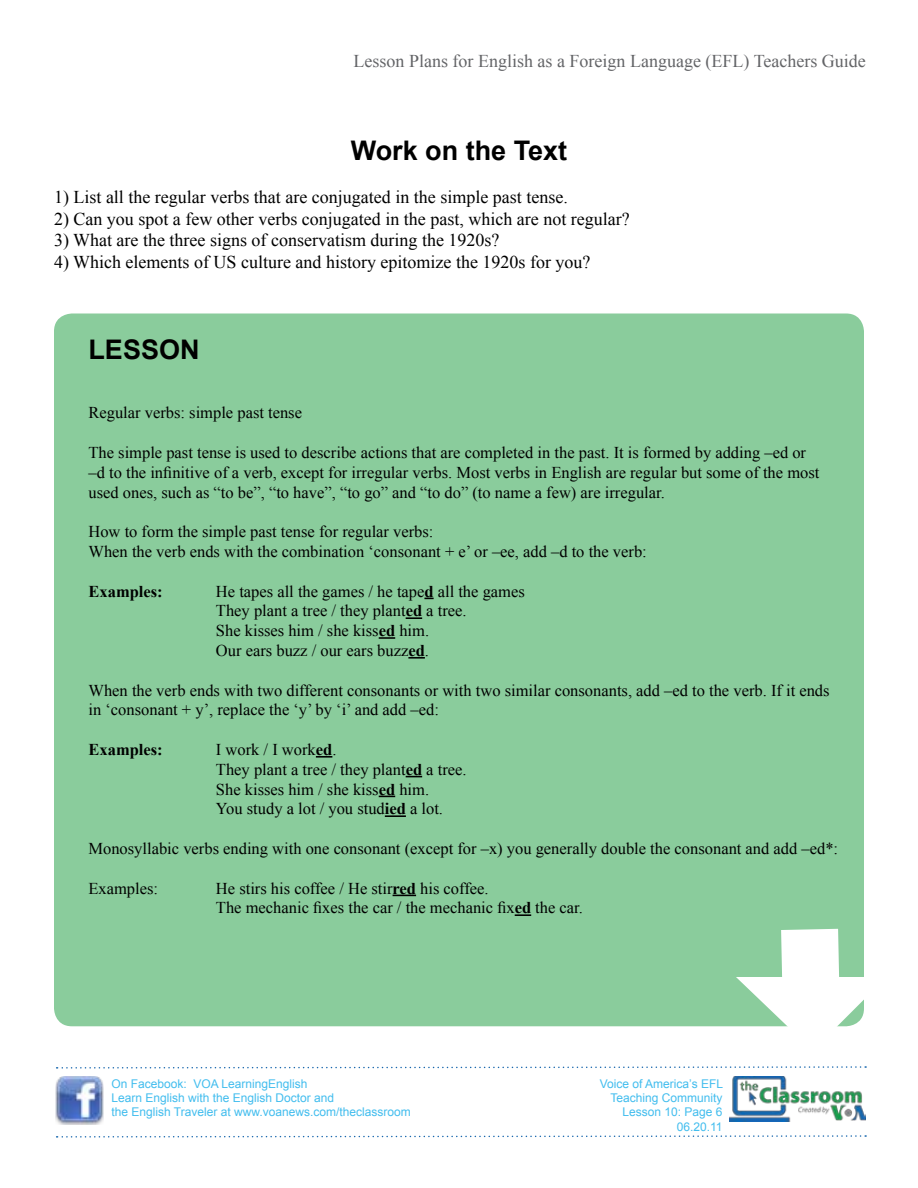
<style>
.page{position:relative;width:918px;height:1188px;background:#fff}
.page>*{position:absolute;margin:0;border:0;box-sizing:border-box;transform-origin:0 0}
.t1{font:700 27px "Arial";color:#000}
.t2{font:18px "Times New Roman";color:#000}
.t3{font:18px "Times New Roman";color:#636467}
.t4{font:16.5px/19.8px "Times New Roman";color:#000}
.t5{font:700 16.5px "Times New Roman";color:#000}
.t6{font:12px/14.4px "Arial";color:#42bdee;text-align:right}
.s1{font-weight:700}
</style>
<div class="page">
<img style="left:729px;top:1076px;width:137px;height:46px">
<img style="left:56px;top:1076px;width:48px;height:48px">
<svg style="left:57px;top:1135px;width:809px;height:3px"></svg>
<div style="left:54px;top:314px;width:810px;height:712px;background:#8acc9c;border-radius:18px"></div>
<svg style="left:406px;top:617px;width:16px;height:2px"></svg>
<svg style="left:379px;top:637px;width:16px;height:2px"></svg>
<svg style="left:408px;top:657px;width:17px;height:2px"></svg>
<svg style="left:316px;top:756px;width:16px;height:2px"></svg>
<svg style="left:406px;top:776px;width:16px;height:1px"></svg>
<svg style="left:379px;top:796px;width:16px;height:1px"></svg>
<hr style="left:385px;top:815px;width:21px;height:2px;background:#000">
<svg style="left:57px;top:894px;width:810px;height:175px"></svg>
<p class="t3" style="left:354px;top:49px;width:514px">Lesson Plans for English as a Foreign Language (EFL) Teachers Guide</p>
<h1 class="t1" style="left:351px;top:133px;width:218px">Work on the Text</h1>
<p class="t2" style="left:54px;top:185px;width:515px">1) List all the regular verbs that are conjugated in the simple past tense.</p>
<p class="t2" style="left:54px;top:207px;width:577px">2) Can you spot a few other verbs conjugated in the past, which are not regular?</p>
<p class="t2" style="left:54px;top:228px;width:447px">3) What are the three signs of conservatism during the 1920s?</p>
<p class="t2" style="left:54px;top:250px;width:538px">4) Which elements of US culture and history epitomize the 1920s for you?</p>
<h1 class="t1" style="left:88px;top:332px;width:113px">LESSON</h1>
<p class="t4" style="left:88px;top:403px;width:215px">Regular verbs: simple past tense</p>
<p class="t4" style="left:88px;top:442px;width:732px">The simple past tense is used to describe actions that are completed in the past. It is formed by adding –ed or –d to the infinitive of a verb, except for irregular verbs. Most verbs in English are regular but some of the most used ones, such as “to be”, “to have”, “to go” and “to do” (to name a few) are irregular.</p>
<p class="t4" style="left:88px;top:522px;width:560px">How to form the simple past tense for regular verbs:<br>When the verb ends with the combination ‘consonant + e’ or –ee, add –d to the verb:</p>
<p class="t5" style="left:88px;top:580px;width:76px">Examples:</p>
<p class="t4" style="left:216px;top:581px;width:310px">He tapes all the games / he tape<span class="s1">d</span> all the games They plant a tree / they plant<span class="s1">ed</span> a tree.<br>She kisses him / she kiss<span class="s1">ed</span> him.<br>Our ears buzz / our ears buzz<span class="s1">ed</span>.</p>
<p class="t4" style="left:88px;top:680px;width:743px">When the verb ends with two different consonants or with two similar consonants, add –ed to the verb. If it ends in ‘consonant + y’, replace the ‘y’ by ‘i’ and add –ed:</p>
<p class="t5" style="left:88px;top:738px;width:76px">Examples:</p>
<p class="t4" style="left:216px;top:739px;width:252px">I work / I work<span class="s1">ed</span>.<br>They plant a tree / they plant<span class="s1">ed</span> a tree.<br>She kisses him / she kiss<span class="s1">ed</span> him.<br>You study a lot / you stud<span class="s1">ied</span> a lot.</p>
<p class="t4" style="left:88px;top:838px;width:751px">Monosyllabic verbs ending with one consonant (except for –x) you generally double the consonant and add –ed*:</p>
<p class="t4" style="left:88px;top:878px;width:71px">Examples:</p>
<p class="t4" style="left:216px;top:878px;width:368px">He stirs his coffee / He stir<span class="s1">red</span> his coffee.<br>The mechanic fixes the car / the mechanic fix<span class="s1">ed</span> the car.</p>
<p class="t6" style="left:111px;top:1076px;width:301px;text-align:left">On Facebook: VOA LearningEnglish<br>Learn English with the English Doctor and<br>the English Traveler at www.voanews.com/theclassroom</p>
<p class="t6" style="left:600px;top:1076px;width:125px">Voice of America’s EFL<br>Teaching Community<br>Lesson 10: Page 6<br>06.20.11</p>
</div>
